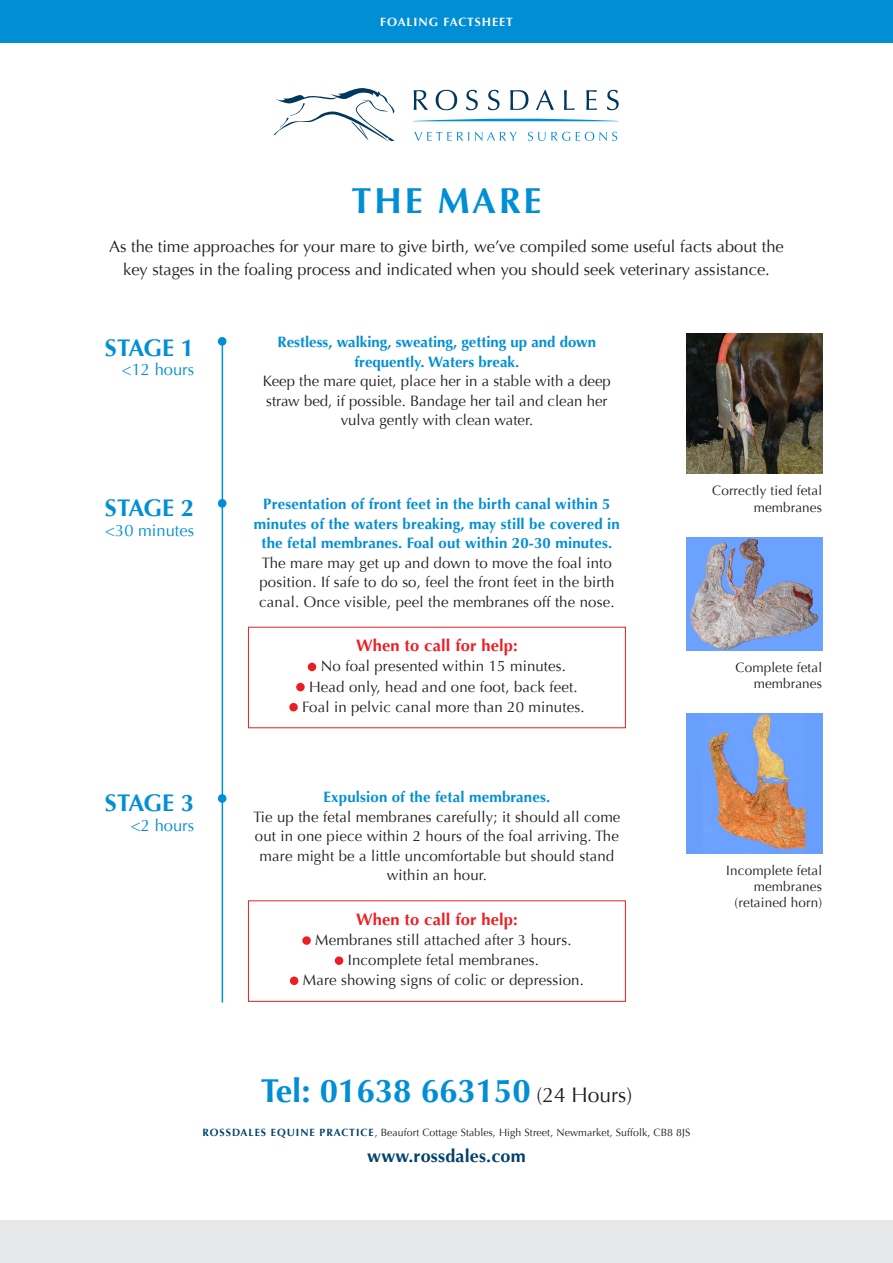
<style>
.page{position:relative;width:893px;height:1263px;background:#fff}
.page>*{position:absolute;margin:0;border:0;box-sizing:border-box;transform-origin:0 0}
.t1{font:700 36px "Optima";letter-spacing:.07em;color:#008fd5}
.t2{font:700 33px "Optima";color:#008fd5}
.t3{font:700 24px "Optima";letter-spacing:-.025em;color:#008fd5}
.t4{font:700 18px "Optima";letter-spacing:.01em;color:#00416a}
.t5{font:16.5px/22.5px "Optima";color:#231f20;text-align:center}
.t6{font:700 16.5px "Optima";letter-spacing:.01em;color:#ee1d23}
.t7{font:16.5px "Optima";color:#008fd5}
.t8{font:15px/19.5px "Optima";letter-spacing:.01em;color:#231f20;text-align:center}
.t9{font:700 15px/19.5px "Optima";letter-spacing:.01em;color:#008fd5;text-align:center}
.t10{font:13.5px/16.2px "Optima";letter-spacing:.01em;color:#231f20;text-align:right}
.t11{font:700 12px "Optima";letter-spacing:.08em;color:#fff}
.t12{font:10.5px "Optima";letter-spacing:.01em;color:#231f20}
.s1{font-weight:400;font-size:21px;color:#231f20}
.s2{font-weight:700;color:#00416a}
</style>
<div class="page">
<div style="left:1px;top:1220px;width:892px;height:43px;background:#e6e7e9"></div>
<div style="left:0;top:0;width:893px;height:43px;background:#008fd5"></div>
<svg style="left:274px;top:88px;width:120px;height:54px"></svg>
<svg style="left:414px;top:132px;width:55px;height:9px"></svg>
<svg style="left:475px;top:132px;width:42px;height:9px"></svg>
<svg style="left:528px;top:132px;width:42px;height:9px"></svg>
<svg style="left:576px;top:132px;width:41px;height:9px"></svg>
<svg style="left:414px;top:90px;width:14px;height:20px"></svg>
<svg style="left:436px;top:90px;width:21px;height:20px"></svg>
<svg style="left:466px;top:90px;width:12px;height:20px"></svg>
<svg style="left:488px;top:90px;width:12px;height:20px"></svg>
<svg style="left:510px;top:90px;width:18px;height:20px"></svg>
<svg style="left:536px;top:90px;width:18px;height:20px"></svg>
<svg style="left:564px;top:90px;width:11px;height:20px"></svg>
<svg style="left:586px;top:90px;width:11px;height:20px"></svg>
<svg style="left:607px;top:90px;width:12px;height:20px"></svg>
<svg style="left:413px;top:118px;width:205px;height:3px"></svg>
<img style="left:686px;top:713px;width:136px;height:140px">
<img style="left:686px;top:538px;width:136px;height:112px">
<img style="left:686px;top:333px;width:136px;height:141px">
<div style="left:308px;top:663px;width:8px;height:8px;background:#ee1d23;border-radius:50%"></div>
<div style="left:296px;top:683px;width:9px;height:8px;background:#ee1d23;border-radius:50%"></div>
<div style="left:289px;top:703px;width:9px;height:8px;background:#ee1d23;border-radius:50%"></div>
<div style="left:302px;top:936px;width:9px;height:9px;background:#ee1d23;border-radius:50%"></div>
<div style="left:335px;top:956px;width:8px;height:9px;background:#ee1d23;border-radius:50%"></div>
<div style="left:290px;top:976px;width:8px;height:9px;background:#ee1d23;border-radius:50%"></div>
<div style="left:248px;top:900px;width:378px;height:102px;border:1px solid #ee1d23"></div>
<hr style="left:222px;top:341px;width:1px;height:661px;background:#008fd5">
<div style="left:218px;top:337px;width:8px;height:9px;background:#008fd5;border-radius:50%"></div>
<div style="left:218px;top:499px;width:8px;height:9px;background:#008fd5;border-radius:50%"></div>
<div style="left:218px;top:794px;width:8px;height:9px;background:#008fd5;border-radius:50%"></div>
<p class="t11" style="left:380px;top:15px;width:134px">FOALING FACTSHEET</p>
<h1 class="t1" style="left:352px;top:180px;width:191px">THE MARE</h1>
<p class="t5" style="left:109px;top:236px;width:676px">As the time approaches for your mare to give birth, we’ve compiled some useful facts about the key stages in the foaling process and indicated when you should seek veterinary assistance.</p>
<h3 class="t3" style="left:105px;top:333px;width:91px">STAGE 1</h3>
<p class="t7" style="left:122px;top:360px;width:74px">&lt;12 hours</p>
<p class="t9" style="left:278px;top:333px;width:320px">Restless, walking, sweating, getting up and down frequently. Waters break.</p>
<p class="t8" style="left:263px;top:372px;width:350px">Keep the mare quiet, place her in a stable with a deep straw bed, if possible. Bandage her tail and clean her vulva gently with clean water.</p>
<h3 class="t3" style="left:105px;top:494px;width:91px">STAGE 2</h3>
<p class="t7" style="left:105px;top:521px;width:90px">&lt;30 minutes</p>
<p class="t9" style="left:254px;top:495px;width:368px">Presentation of front feet in the birth canal within 5 minutes of the waters breaking, may still be covered in the fetal membranes. Foal out within 20-30 minutes.</p>
<p class="t8" style="left:259px;top:553px;width:357px;text-align:left">The mare may get up and down to move the foal into position. If safe to do so, feel the front feet in the birth canal. Once visible, peel the membranes off the nose.</p>
<p class="t6" style="left:356px;top:636px;width:163px">When to call for help:</p>
<p class="t8" style="left:302px;top:656px;width:284px;line-height:20.1px">No foal presented within 15 minutes.<br>Head only, head and one foot, back feet.<br>Foal in pelvic canal more than 20 minutes.</p>
<p class="t10" style="left:712px;top:483px;width:111px">Correctly tied fetal membranes</p>
<p class="t10" style="left:735px;top:659px;width:88px">Complete fetal membranes</p>
<h3 class="t3" style="left:105px;top:789px;width:91px">STAGE 3</h3>
<p class="t7" style="left:131px;top:816px;width:65px">&lt;2 hours</p>
<p class="t9" style="left:324px;top:788px;width:228px">Expulsion of the fetal membranes.</p>
<p class="t8" style="left:253px;top:807px;width:369px">Tie up the fetal membranes carefully; it should all come out in one piece within 2 hours of the foal arriving. The mare might be a little uncomfortable but should stand within an hour.</p>
<p class="t6" style="left:356px;top:910px;width:163px">When to call for help:</p>
<p class="t8" style="left:303px;top:930px;width:283px;line-height:20.1px">Membranes still attached after 3 hours.<br>Incomplete fetal membranes.<br>Mare showing signs of colic or depression.</p>
<p class="t10" style="left:726px;top:862px;width:97px">Incomplete fetal membranes (retained horn)</p>
<h2 class="t2" style="left:261px;top:1072px;width:373px">Tel: 01638 663150 <span class="s1">(24 Hours)</span></h2>
<p class="t12" style="left:203px;top:1127px;width:489px"><span class="s2">ROSSDALES EQUINE PRACTICE</span>, Beaufort Cottage Stables, High Street, Newmarket, Suffolk, CB8 8JS</p>
<p class="t4" style="left:367px;top:1145px;width:160px">www.rossdales.com</p>
</div>
